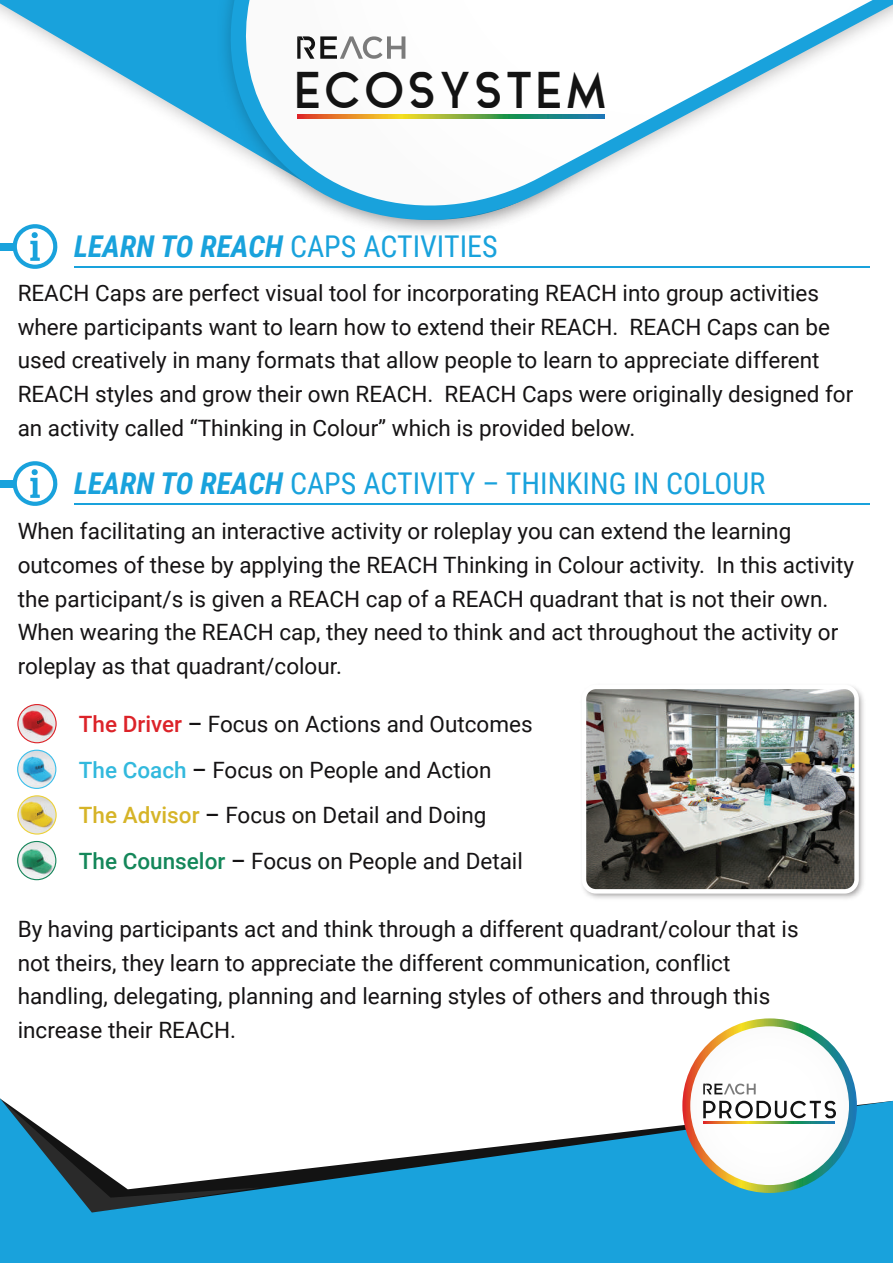
<style>
.page{position:relative;width:893px;height:1263px;background:#fff}
.page>*{position:absolute;margin:0;border:0;box-sizing:border-box;transform-origin:0 0}
.t1{font:49.2px "Aqua Grotesque";color:#131313}
.t2{font:30px "Roboto Condensed";color:#19a2dc}
.t3{font:22.5px/33.6px "Roboto";color:#151314}
.s1{font-weight:700;font-style:italic}
.s2{font-weight:500;color:#dc2329}
.s3{font-weight:500}
.s4{font-weight:500;color:#32b9dd}
.s5{font-weight:500;color:#d6b428}
.s6{font-weight:500;color:#14875a}
</style>
<div class="page">
<svg style="left:0;top:1098px;width:893px;height:165px;fill:#19a2dc"></svg>
<svg style="left:0;top:0;width:200px;height:130px"></svg>
<svg style="left:200px;top:0;width:693px;height:155px;fill:#19a2dc"></svg>
<svg style="left:242px;top:0;width:631px;height:233px"></svg>
<svg style="left:297px;top:36px;width:108px;height:23px"></svg>
<svg style="left:297px;top:114px;width:308px;height:5px"></svg>
<img style="left:682px;top:1018px;width:175px;height:175px;border-radius:87px">
<div style="left:690px;top:1026px;width:159px;height:159px;background:#fefefe;border-radius:79px"></div>
<svg style="left:703px;top:1084px;width:53px;height:10px"></svg>
<svg style="left:703px;top:1101px;width:133px;height:17px"></svg>
<svg style="left:703px;top:1121px;width:132px;height:2px"></svg>
<svg style="left:18px;top:704px;width:38px;height:39px"></svg>
<img style="left:19px;top:704px;width:36px;height:36px">
<div style="left:17px;top:704px;width:40px;height:39px;border:1px solid #dd2329;border-radius:50%"></div>
<svg style="left:18px;top:750px;width:38px;height:38px"></svg>
<img style="left:19px;top:750px;width:35px;height:35px">
<div style="left:17px;top:750px;width:39px;height:39px;border:1px solid #3bbfeb;border-radius:50%"></div>
<img style="left:18px;top:797px;width:38px;height:37px">
<div style="left:17px;top:795px;width:40px;height:39px;border:1px solid #eed238;border-radius:50%"></div>
<img style="left:26px;top:851px;width:29px;height:29px">
<img style="left:19px;top:843px;width:35px;height:34px">
<div style="left:17px;top:841px;width:39px;height:39px;border:1px solid #16865b;border-radius:50%"></div>
<img style="left:583px;top:689px;width:281px;height:210px">
<img style="left:584px;top:687px;width:273px;height:204px">
<div style="left:582px;top:685px;width:277px;height:208px;border:4px solid #fff;border-radius:12px"></div>
<hr style="left:74px;top:267px;width:796px;height:1px;background:#19a2dc">
<svg style="left:13px;top:224px;width:45px;height:45px"></svg>
<div style="left:31px;top:232px;width:7px;height:6px;background:#19a2dc;border-radius:50%"></div>
<div style="left:0;top:243px;width:14px;height:7px;background:#19a2dc"></div>
<hr style="left:74px;top:504px;width:796px;height:1px;background:#19a2dc">
<svg style="left:13px;top:461px;width:45px;height:45px"></svg>
<div style="left:31px;top:469px;width:7px;height:6px;background:#19a2dc;border-radius:50%"></div>
<div style="left:0;top:480px;width:14px;height:7px;background:#19a2dc"></div>
<h1 class="t1" style="left:293px;top:65px;width:317px">ECOSYSTEM</h1>
<h2 class="t2" style="left:74px;top:225px;width:425px"><span class="s1">LEARN TO REACH</span> CAPS ACTIVITIES</h2>
<p class="t3" style="left:18px;top:276px;width:837px">REACH Caps are perfect visual tool for incorporating REACH into group activities where participants want to learn how to extend their REACH. REACH Caps can be used creatively in many formats that allow people to learn to appreciate different REACH styles and grow their own REACH. REACH Caps were originally designed for an activity called “Thinking in Colour” which is provided below.</p>
<h2 class="t2" style="left:74px;top:463px;width:693px"><span class="s1">LEARN TO REACH</span> CAPS ACTIVITY – THINKING IN COLOUR</h2>
<p class="t3" style="left:18px;top:514px;width:838px">When facilitating an interactive activity or roleplay you can extend the learning outcomes of these by applying the REACH Thinking in Colour activity. In this activity the participant/s is given a REACH cap of a REACH quadrant that is not their own.<br>When wearing the REACH cap, they need to think and act throughout the activity or roleplay as that quadrant/colour.</p>
<p class="t3" style="left:79px;top:700px;width:455px;line-height:45.6px"><span class="s2">The Driver</span> <span class="s3">–</span> Focus on Actions and Outcomes <span class="s4">The Coach</span> <span class="s3">–</span> Focus on People and Action <span class="s5">The Advisor</span> <span class="s3">–</span> Focus on Detail and Doing<br><span class="s6">The Counselor</span> <span class="s3">–</span> Focus on People and Detail</p>
<p class="t3" style="left:18px;top:911px;width:782px">By having participants act and think through a different quadrant/colour that is not theirs, they learn to appreciate the different communication, conflict handling, delegating, planning and learning styles of others and through this increase their REACH.</p>
</div>
